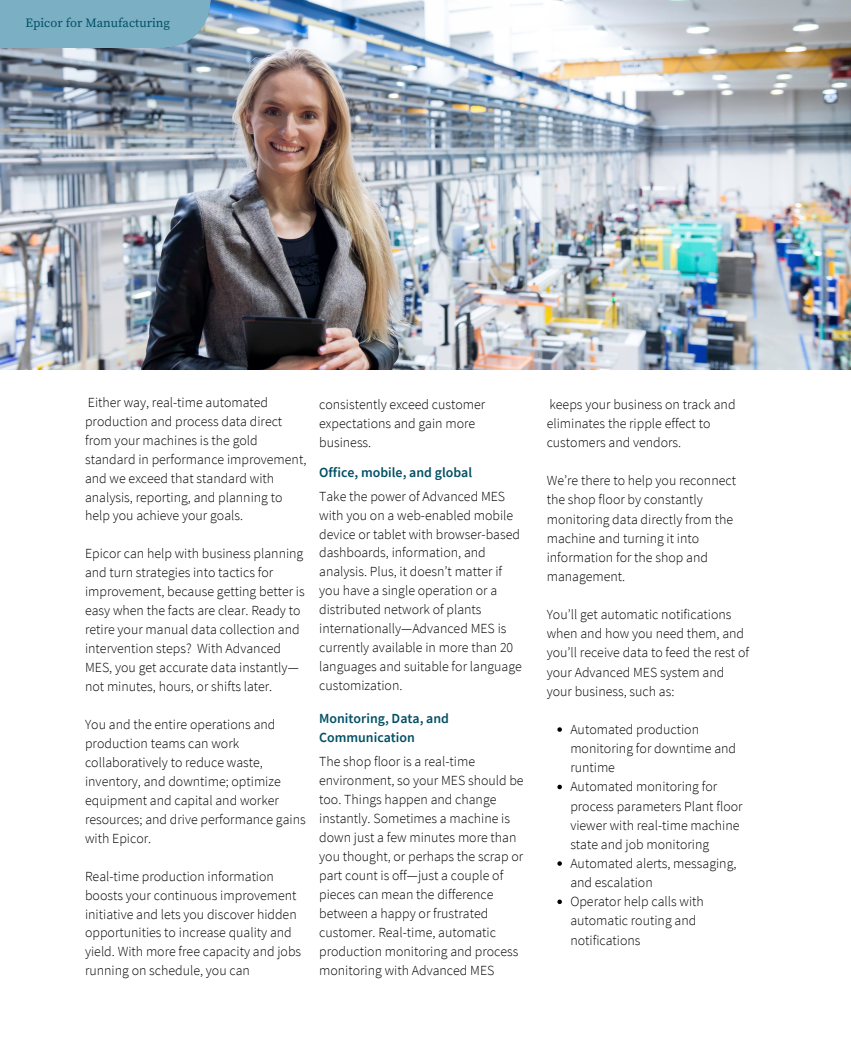
<style>
.page{position:relative;width:851px;height:1064px;background:#fff}
.page>*{position:absolute;margin:0;border:0;box-sizing:border-box;transform-origin:0 0}
.t1{font:300 13.88px/19px "Source Sans Pro";color:#000}
.t2{font:600 13.88px/19px "Source Sans Pro";color:#025064}
.t3{font:12.6px "Source Serif Pro";color:#025064}
</style>
<div class="page">
<img style="left:0;top:0;width:850px;height:369px">
<svg style="left:557px;top:727px;width:5px;height:4px"></svg>
<svg style="left:557px;top:784px;width:5px;height:5px"></svg>
<svg style="left:557px;top:861px;width:5px;height:4px"></svg>
<svg style="left:557px;top:899px;width:5px;height:4px"></svg>
<div style="left:0;top:0;width:211px;height:47px;background:#7bafc4"></div>
<p class="t3" style="left:26px;top:15px;width:146px">Epicor for Manufacturing</p>
<p class="t1" style="left:85px;top:392px;width:223px">Either way, real-time automated production and process data direct from your machines is the gold standard in performance improvement, and we exceed that standard with analysis, reporting, and planning to help you achieve your goals.</p>
<p class="t1" style="left:85px;top:544px;width:221px">Epicor can help with business planning and turn strategies into tactics for improvement, because getting better is easy when the facts are clear. Ready to retire your manual data collection and intervention steps? With Advanced MES, you get accurate data instantly— not minutes, hours, or shifts later.</p>
<p class="t1" style="left:85px;top:714px;width:222px">You and the entire operations and production teams can work collaboratively to reduce waste, inventory, and downtime; optimize equipment and capital and worker resources; and drive performance gains with Epicor.</p>
<p class="t1" style="left:85px;top:865px;width:217px">Real-time production information boosts your continuous improvement initiative and lets you discover hidden opportunities to increase quality and yield. With more free capacity and jobs running on schedule, you can</p>
<p class="t1" style="left:319px;top:394px;width:168px">consistently exceed customer expectations and gain more business.</p>
<p class="t2" style="left:319px;top:462px;width:154px">Office, mobile, and global</p>
<p class="t1" style="left:319px;top:486px;width:204px">Take the power of Advanced MES with you on a web-enabled mobile device or tablet with browser-based dashboards, information, and analysis. Plus, it doesn’t matter if you have a single operation or a distributed network of plants internationally—Advanced MES is currently available in more than 20 languages and suitable for language customization.</p>
<p class="t2" style="left:319px;top:708px;width:131px">Monitoring, Data, and<br>Communication</p>
<p class="t1" style="left:319px;top:751px;width:206px">The shop floor is a real-time environment, so your MES should be too. Things happen and change instantly. Sometimes a machine is down just a few minutes more than you thought, or perhaps the scrap or part count is off—just a couple of pieces can mean the difference between a happy or frustrated customer. Real-time, automatic production monitoring and process monitoring with Advanced MES</p>
<p class="t1" style="left:546px;top:394px;width:190px">keeps your business on track and eliminates the ripple effect to customers and vendors.</p>
<p class="t1" style="left:546px;top:470px;width:191px">We’re there to help you reconnect the shop floor by constantly monitoring data directly from the machine and turning it into information for the shop and management.</p>
<p class="t1" style="left:546px;top:604px;width:204px">You’ll get automatic notifications when and how you need them, and you’ll receive data to feed the rest of your Advanced MES system and your business, such as:</p>
<p class="t1" style="left:570px;top:719px;width:167px">Automated production monitoring for downtime and runtime</p>
<p class="t1" style="left:570px;top:776px;width:174px">Automated monitoring for process parameters Plant floor viewer with real-time machine state and job monitoring</p>
<p class="t1" style="left:570px;top:853px;width:168px">Automated alerts, messaging, and escalation</p>
<p class="t1" style="left:570px;top:891px;width:135px">Operator help calls with automatic routing and notifications</p>
</div>
